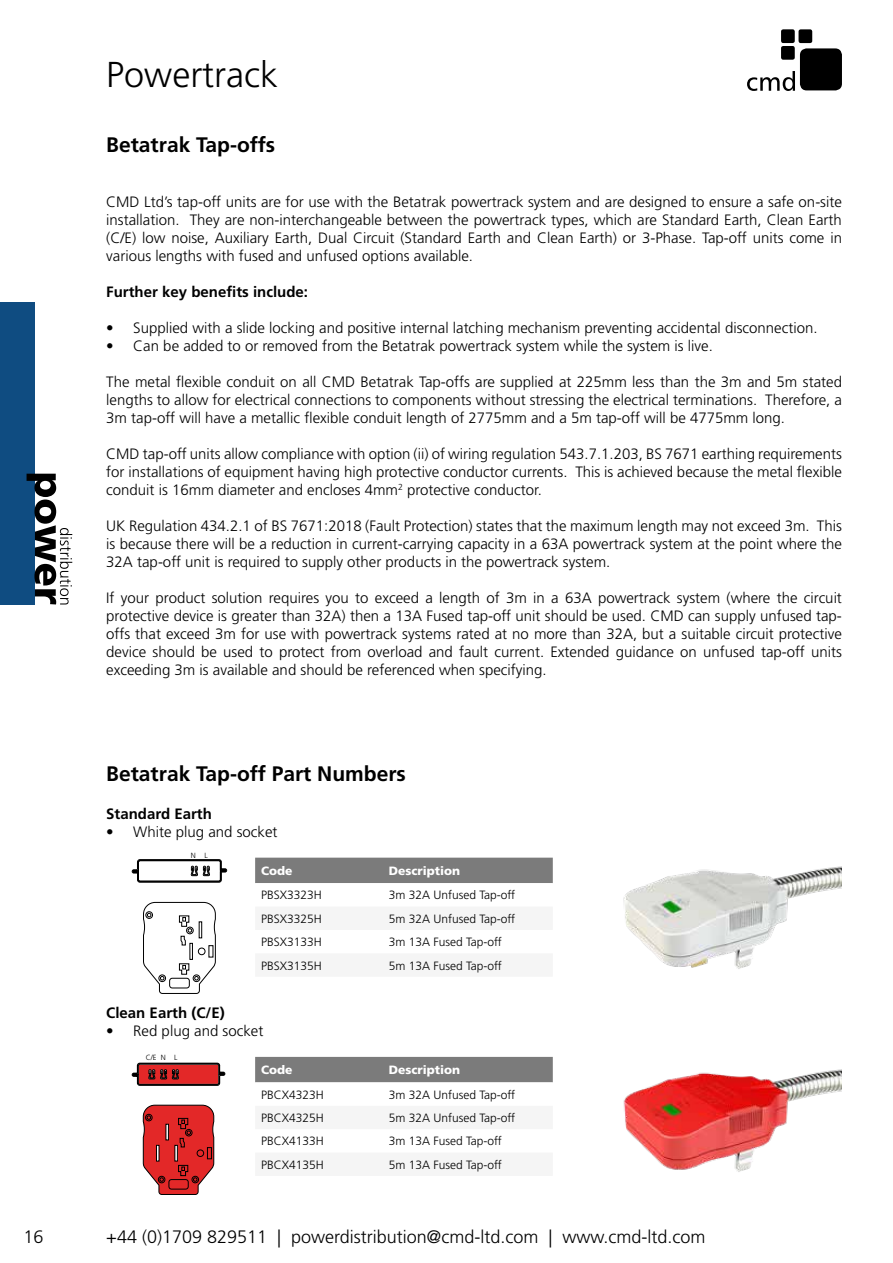
<style>
.page{position:relative;width:893px;height:1263px;background:#fff}
.page>*{position:absolute;margin:0;border:0;box-sizing:border-box;transform-origin:0 0}
.t1{font:300 36px "Frutiger LT Std";color:#000}
.t2{font:700 21px "Frutiger LT Std";color:#000}
.t3{font:300 18px "Frutiger LT Std";color:#000}
.t4{font:300 15px/18px "Frutiger LT Std";color:#000;text-align:justify}
.t5{font:700 15px "Frutiger LT Std";color:#000}
.t6{font:300 12px "Frutiger LT Std";color:#000}
.t7{font:900 12px "Frutiger LT Std";color:#fff}
.t8{font:300 7.5px "Frutiger LT Std";color:#000}
</style>
<div class="page">
<div style="left:255px;top:858px;width:298px;height:25px;background:#7b7b7b"></div>
<div style="left:255px;top:1057px;width:298px;height:26px;background:#7b7b7b"></div>
<svg style="left:131px;top:859px;width:96px;height:24px"></svg>
<svg style="left:131px;top:1062px;width:95px;height:24px;background:#ab3f3f"></svg>
<svg style="left:143px;top:902px;width:73px;height:92px"></svg>
<div style="left:198px;top:948px;width:7px;height:7px;background:#fff;border-radius:50%"></div>
<div style="left:198px;top:948px;width:7px;height:7px;border:1px solid #000;border-radius:50%"></div>
<svg style="left:143px;top:1104px;width:72px;height:91px;background:#cd4040"></svg>
<div style="left:197px;top:1149px;width:7px;height:8px;border:1px solid #000;border-radius:50%"></div>
<img style="left:623px;top:866px;width:219px;height:103px">
<img style="left:623px;top:1069px;width:219px;height:103px">
<div style="left:800px;top:48px;width:42px;height:42px;background:#000;border-radius:7px"></div>
<svg style="left:747px;top:71px;width:48px;height:20px"></svg>
<div style="left:781px;top:46px;width:14px;height:14px;background:#000;border-radius:2px"></div>
<div style="left:781px;top:29px;width:14px;height:14px;background:#000;border-radius:2px"></div>
<div style="left:798px;top:29px;width:14px;height:14px;background:#000;border-radius:2px"></div>
<div style="left:0;top:302px;width:34px;height:302px;background:#0f4c81"></div>
<svg style="left:27px;top:474px;width:45px;height:130px"></svg>
<h1 class="t1" style="left:106px;top:54px;width:173px">Powertrack</h1>
<h2 class="t2" style="left:106px;top:132px;width:170px">Betatrak Tap-offs</h2>
<p class="t4" style="left:106px;top:193px;width:737px">CMD Ltd’s tap-off units are for use with the Betatrak powertrack system and are designed to ensure a safe on-site installation. They are non-interchangeable between the powertrack types, which are Standard Earth, Clean Earth (C/E) low noise, Auxiliary Earth, Dual Circuit (Standard Earth and Clean Earth) or 3-Phase. Tap-off units come in various lengths with fused and unfused options available.</p>
<p class="t5" style="left:106px;top:283px;width:203px">Further key benefits include:</p>
<p class="t4" style="left:106px;top:319px;width:713px">• Supplied with a slide locking and positive internal latching mechanism preventing accidental disconnection.</p>
<p class="t4" style="left:106px;top:337px;width:608px">• Can be added to or removed from the Betatrak powertrack system while the system is live.</p>
<p class="t4" style="left:106px;top:373px;width:737px">The metal flexible conduit on all CMD Betatrak Tap-offs are supplied at 225mm less than the 3m and 5m stated lengths to allow for electrical connections to components without stressing the electrical terminations. Therefore, a 3m tap-off will have a metallic flexible conduit length of 2775mm and a 5m tap-off will be 4775mm long.</p>
<p class="t4" style="left:106px;top:445px;width:737px">CMD tap-off units allow compliance with option (ii) of wiring regulation 543.7.1.203, BS 7671 earthing requirements for installations of equipment having high protective conductor currents. This is achieved because the metal flexible conduit is 16mm diameter and encloses 4mm<sup>2</sup> protective conductor.</p>
<p class="t4" style="left:106px;top:517px;width:737px">UK Regulation 434.2.1 of BS 7671:2018 (Fault Protection) states that the maximum length may not exceed 3m. This is because there will be a reduction in current-carrying capacity in a 63A powertrack system at the point where the 32A tap-off unit is required to supply other products in the powertrack system.</p>
<p class="t4" style="left:106px;top:589px;width:737px">If your product solution requires you to exceed a length of 3m in a 63A powertrack system (where the circuit protective device is greater than 32A) then a 13A Fused tap-off unit should be used. CMD can supply unfused tap&shy;offs that exceed 3m for use with powertrack systems rated at no more than 32A, but a suitable circuit protective device should be used to protect from overload and fault current. Extended guidance on unfused tap-off units exceeding 3m is available and should be referenced when specifying.</p>
<h2 class="t2" style="left:106px;top:761px;width:301px">Betatrak Tap-off Part Numbers</h2>
<p class="t5" style="left:106px;top:805px;width:107px">Standard Earth</p>
<p class="t4" style="left:106px;top:823px;width:173px">• White plug and socket</p>
<p class="t8" style="left:191px;top:851px;width:18px">N L</p>
<p class="t7" style="left:261px;top:863px;width:33px">Code</p>
<p class="t7" style="left:389px;top:863px;width:73px">Description</p>
<p class="t6" style="left:261px;top:888px;width:62px">PBSX3323H</p>
<p class="t6" style="left:389px;top:888px;width:128px">3m 32A Unfused Tap-off</p>
<p class="t6" style="left:261px;top:912px;width:62px">PBSX3325H</p>
<p class="t6" style="left:389px;top:912px;width:128px">5m 32A Unfused Tap-off</p>
<p class="t6" style="left:261px;top:935px;width:62px">PBSX3133H</p>
<p class="t6" style="left:389px;top:935px;width:115px">3m 13A Fused Tap-off</p>
<p class="t6" style="left:261px;top:958px;width:62px">PBSX3135H</p>
<p class="t6" style="left:389px;top:958px;width:115px">5m 13A Fused Tap-off</p>
<p class="t5" style="left:106px;top:1004px;width:120px">Clean Earth (C/E)</p>
<p class="t4" style="left:106px;top:1022px;width:159px">• Red plug and socket</p>
<p class="t7" style="left:261px;top:1063px;width:33px">Code</p>
<p class="t7" style="left:389px;top:1063px;width:73px">Description</p>
<p class="t6" style="left:261px;top:1088px;width:64px">PBCX4323H</p>
<p class="t6" style="left:389px;top:1088px;width:128px">3m 32A Unfused Tap-off</p>
<p class="t6" style="left:261px;top:1111px;width:64px">PBCX4325H</p>
<p class="t6" style="left:389px;top:1111px;width:128px">5m 32A Unfused Tap-off</p>
<p class="t6" style="left:261px;top:1134px;width:64px">PBCX4133H</p>
<p class="t6" style="left:389px;top:1134px;width:115px">3m 13A Fused Tap-off</p>
<p class="t6" style="left:261px;top:1158px;width:64px">PBCX4135H</p>
<p class="t6" style="left:389px;top:1158px;width:115px">5m 13A Fused Tap-off</p>
<p class="t8" style="left:146px;top:1053px;width:33px">C/E N L</p>
<p class="t3" style="left:24px;top:1226px;width:22px">16</p>
<p class="t3" style="left:106px;top:1226px;width:601px">+44 (0)1709 829511 | powerdistribution@cmd-ltd.com | www.cmd-ltd.com</p>
</div>
